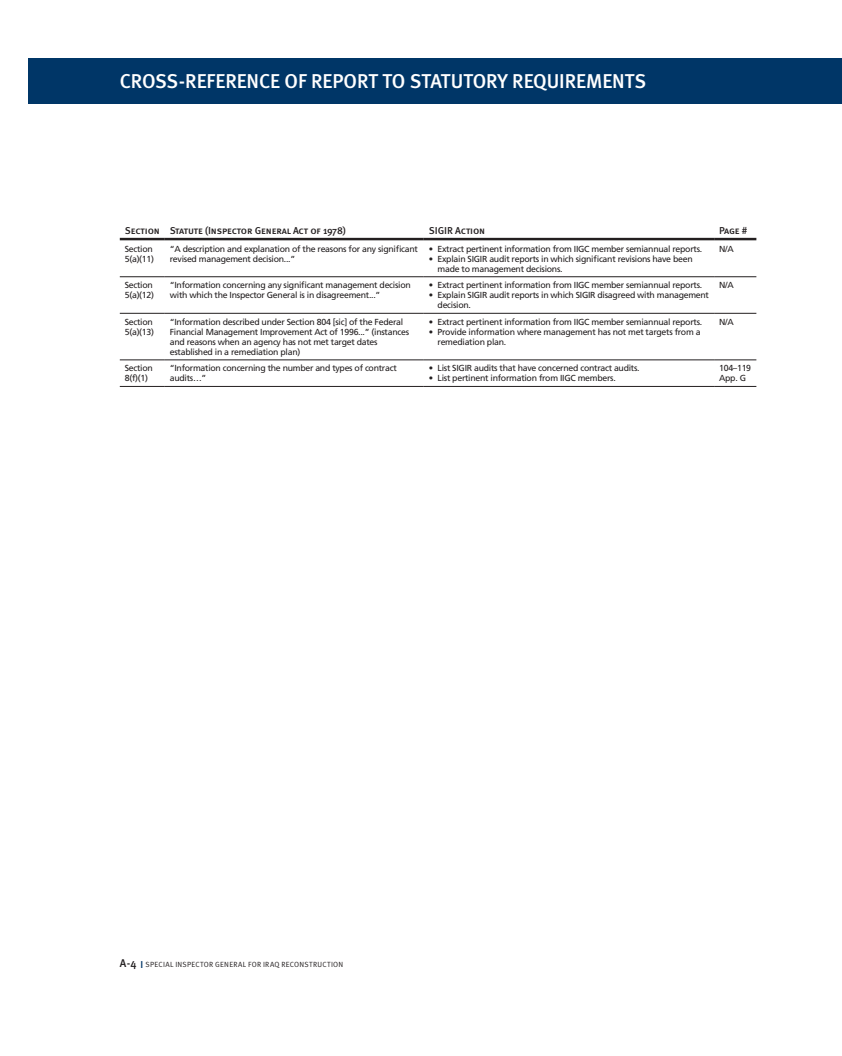
<style>
.page{position:relative;width:842px;height:1056px;background:#fff}
.page>*{position:absolute;margin:0;border:0;box-sizing:border-box;transform-origin:0 0}
.t1{font:500 20px "Meta";letter-spacing:-.005em;color:#fff}
.Table_heading_sigir{font:10px "Meta Medium Caps";letter-spacing:-.01em;color:#231f20}
.Heading_2{font:8.75px/10px "Frutiger";letter-spacing:-.03em;color:#231f20}
.t2{font:7.5px "Meta Normal";letter-spacing:.04em;color:#231f20}
.s1{font-family:"Meta";font-weight:500;font-size:11.25px}
.s2{font-family:"Meta";font-weight:500;font-size:10px;color:#003667}
</style>
<div class="page">
<div style="left:29px;top:58px;width:787px;height:45px;background:#003667"></div>
<div style="left:784px;top:58px;width:57px;height:45px;background:#003667"></div>
<hr style="left:120px;top:238px;width:45px;height:2px;background:#231f20">
<hr style="left:165px;top:238px;width:258px;height:2px;background:#231f20">
<hr style="left:423px;top:238px;width:291px;height:2px;background:#231f20">
<hr style="left:714px;top:238px;width:42px;height:2px;background:#231f20">
<hr style="left:120px;top:277px;width:45px;height:1px;background:#231f20">
<hr style="left:165px;top:277px;width:258px;height:1px;background:#231f20">
<hr style="left:423px;top:277px;width:291px;height:1px;background:#231f20">
<hr style="left:714px;top:277px;width:42px;height:1px;background:#231f20">
<hr style="left:120px;top:313px;width:45px;height:1px;background:#231f20">
<hr style="left:165px;top:313px;width:258px;height:1px;background:#231f20">
<hr style="left:423px;top:313px;width:291px;height:1px;background:#231f20">
<hr style="left:714px;top:313px;width:42px;height:1px;background:#231f20">
<hr style="left:120px;top:360px;width:45px;height:1px;background:#231f20">
<hr style="left:165px;top:360px;width:258px;height:1px;background:#231f20">
<hr style="left:423px;top:360px;width:291px;height:1px;background:#231f20">
<hr style="left:714px;top:360px;width:42px;height:1px;background:#231f20">
<hr style="left:120px;top:386px;width:45px;height:1px;background:#231f20">
<hr style="left:165px;top:386px;width:258px;height:1px;background:#231f20">
<hr style="left:423px;top:386px;width:291px;height:1px;background:#231f20">
<hr style="left:714px;top:386px;width:42px;height:1px;background:#231f20">
<h1 class="t1" style="left:120px;top:70px;width:527px">CROSS-REFERENCE OF REPORT TO STATUTORY REQUIREMENTS</h1>
<p class="Table_heading_sigir" style="left:125px;top:225px;width:36px">Section</p>
<p class="Table_heading_sigir" style="left:170px;top:225px;width:177px">Statute (Inspector General Act of 1978)</p>
<p class="Table_heading_sigir" style="left:428px;top:225px;width:58px">SIGIR Action</p>
<p class="Table_heading_sigir" style="left:719px;top:225px;width:30px">Page #</p>
<p class="Heading_2" style="left:125px;top:244px;width:31px">Section<br>5(a)(11)</p>
<p class="Heading_2" style="left:170px;top:244px;width:249px">“A description and explanation of the reasons for any significant revised management decision...”</p>
<p class="Heading_2" style="left:428px;top:244px;width:275px">• Extract pertinent information from IIGC member semiannual reports.</p>
<p class="Heading_2" style="left:719px;top:244px;width:16px">N/A</p>
<p class="Heading_2" style="left:437px;top:254px;width:256px;text-indent:-9px">• Explain SIGIR audit reports in which significant revisions have been made to management decisions.</p>
<p class="Heading_2" style="left:125px;top:280px;width:31px">Section<br>5(a)(12)</p>
<p class="Heading_2" style="left:170px;top:280px;width:242px">“Information concerning any significant management decision with which the Inspector General is in disagreement...”</p>
<p class="Heading_2" style="left:428px;top:280px;width:275px">• Extract pertinent information from IIGC member semiannual reports.</p>
<p class="Heading_2" style="left:437px;top:290px;width:273px;text-indent:-9px">• Explain SIGIR audit reports in which SIGIR disagreed with management decision.</p>
<p class="Heading_2" style="left:125px;top:317px;width:31px">Section<br>5(a)(13)</p>
<p class="Heading_2" style="left:170px;top:317px;width:241px">“Information described under Section 804 [sic] of the Federal Financial Management Improvement Act of 1996...” (instances and reasons when an agency has not met target dates established in a remediation plan)</p>
<p class="Heading_2" style="left:428px;top:317px;width:275px">• Extract pertinent information from IIGC member semiannual reports.</p>
<p class="Heading_2" style="left:437px;top:327px;width:264px;text-indent:-9px">• Provide information where management has not met targets from a remediation plan.</p>
<p class="Heading_2" style="left:719px;top:280px;width:16px">N/A</p>
<p class="Heading_2" style="left:719px;top:317px;width:16px">N/A</p>
<p class="Heading_2" style="left:125px;top:363px;width:30px">Section<br>8(f)(1)</p>
<p class="Heading_2" style="left:170px;top:363px;width:228px">“Information concerning the number and types of contract audits…”</p>
<p class="Heading_2" style="left:428px;top:363px;width:212px">• List SIGIR audits that have concerned contract audits.</p>
<p class="Heading_2" style="left:428px;top:373px;width:188px">• List pertinent information from IIGC members.</p>
<p class="Heading_2" style="left:719px;top:363px;width:33px">104–119<br>App. G</p>
<p class="t2" style="left:120px;top:960px;width:225px"><span class="s1">A-4</span> <span class="s2">I</span> SPECIAL INSPECTOR GENERAL FOR IRAQ RECONSTRUCTION</p>
</div>
